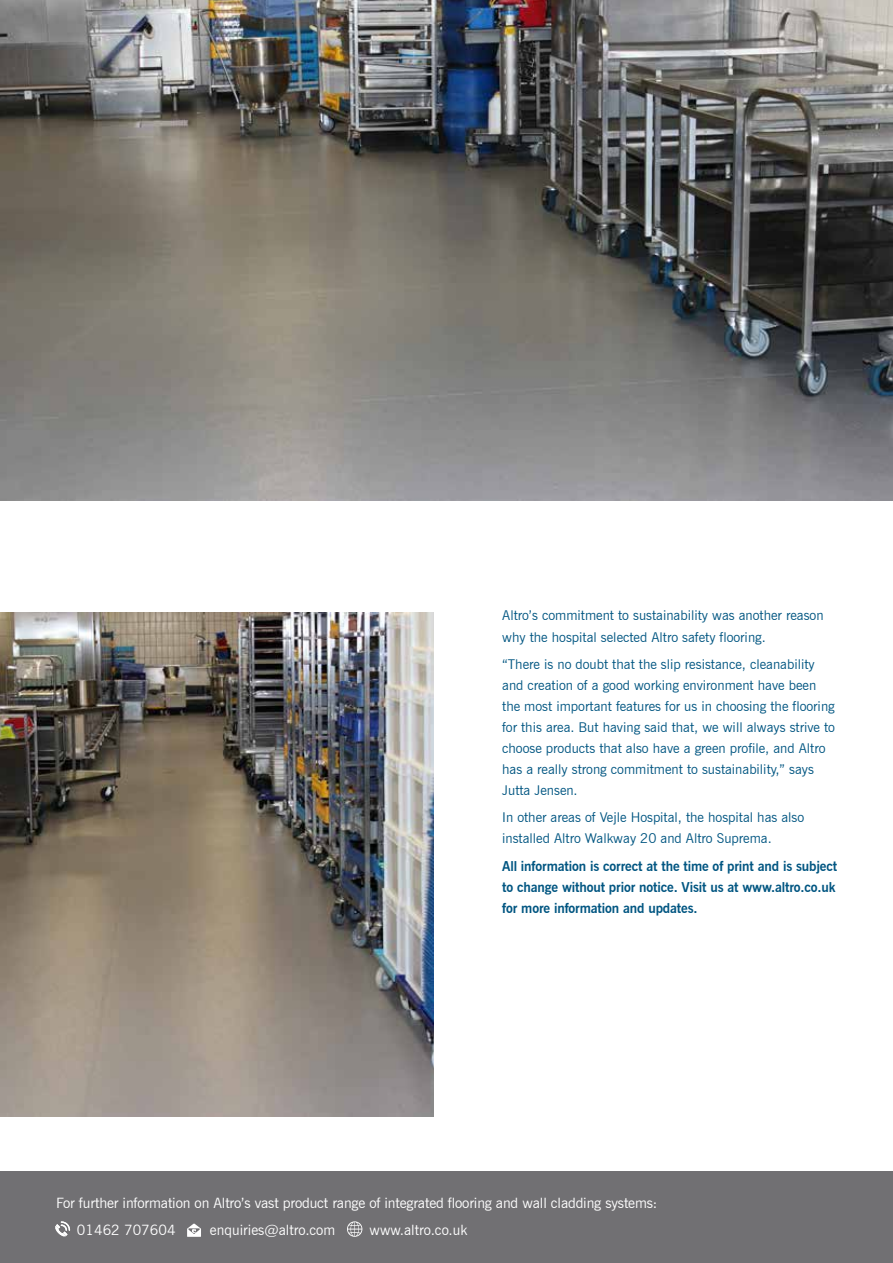
<style>
.page{position:relative;width:893px;height:1263px;background:#fff}
.page>*{position:absolute;margin:0;border:0;box-sizing:border-box;transform-origin:0 0}
.t1{font:14.25px/27.2px "News Gothic BT";letter-spacing:-.01em;color:#fff}
.t2{font:13.5px/21px "News Gothic BT";color:#005581}
.t3{font:700 13.5px/21px "News Gothic BT";letter-spacing:-.01em;color:#005581}
</style>
<div class="page">
<div style="left:0;top:1171px;width:893px;height:92px;background:#717073"></div>
<img style="left:0;top:0;width:893px;height:500px">
<img style="left:0;top:612px;width:434px;height:504px">
<svg style="left:187px;top:1223px;width:14px;height:14px"></svg>
<svg style="left:55px;top:1221px;width:15px;height:16px"></svg>
<svg style="left:347px;top:1221px;width:15px;height:16px"></svg>
<p class="t2" style="left:502px;top:605px;width:323px">Altro’s commitment to sustainability was another reason why the hospital selected Altro safety flooring.</p>
<p class="t2" style="left:502px;top:653px;width:334px">“There is no doubt that the slip resistance, cleanability and creation of a good working environment have been the most important features for us in choosing the flooring for this area. But having said that, we will always strive to choose products that also have a green profile, and Altro has a really strong commitment to sustainability,” says Jutta Jensen.</p>
<p class="t2" style="left:502px;top:807px;width:304px">In other areas of Vejle Hospital, the hospital has also installed Altro Walkway 20 and Altro Suprema.</p>
<p class="t3" style="left:502px;top:855px;width:337px">All information is correct at the time of print and is subject to change without prior notice. Visit us at www.altro.co.uk for more information and updates.</p>
<p class="t1" style="left:77px;top:1189px;width:582px;text-indent:-21px">For further information on Altro’s vast product range of integrated flooring and wall cladding systems:<br>01462 707604</p>
<p class="t1" style="left:210px;top:1216px;width:127px">enquiries@altro.com</p>
<p class="t1" style="left:370px;top:1216px;width:99px">www.altro.co.uk</p>
</div>
